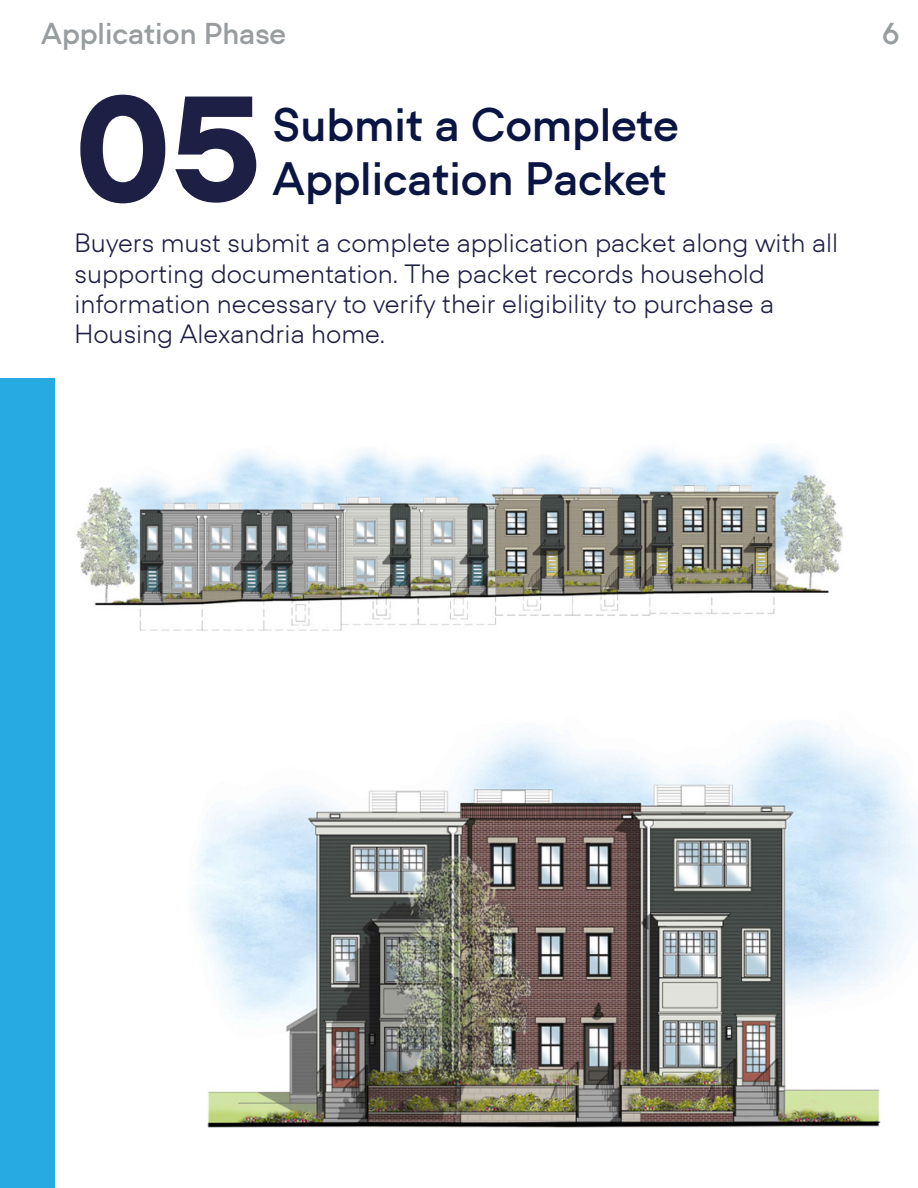
<style>
.page{position:relative;width:918px;height:1188px;background:#fff}
.page>*{position:absolute;margin:0;border:0;box-sizing:border-box;transform-origin:0 0}
.t1{font:700 145.8px "U City Pro";color:#1e1f44}
.t2{font:600 44.7px/53.6px "U City";color:#0a1543}
.t3{font:600 28.8px "U City";color:#989d9f}
.t4{font:300 25.2px/30.3px "U City";color:#1e1f44}
</style>
<div class="page">
<div style="left:0;top:379px;width:54px;height:809px;background:#27aae1"></div>
<img style="left:193px;top:728px;width:725px;height:400px">
<img style="left:76px;top:447px;width:767px;height:184px">
<p class="t3" style="left:41px;top:16px;width:246px">Application Phase</p>
<p class="t3" style="left:882px;top:16px;width:19px">6</p>
<h1 class="t1" style="left:75px;top:30px;width:189px">05</h1>
<h2 class="t2" style="left:273px;top:98px;width:407px">Submit a Complete<br>Application Packet</h2>
<p class="t4" style="left:75px;top:228px;width:765px">Buyers must submit a complete application packet along with all supporting documentation. The packet records household information necessary to verify their eligibility to purchase a Housing Alexandria home.</p>
</div>
